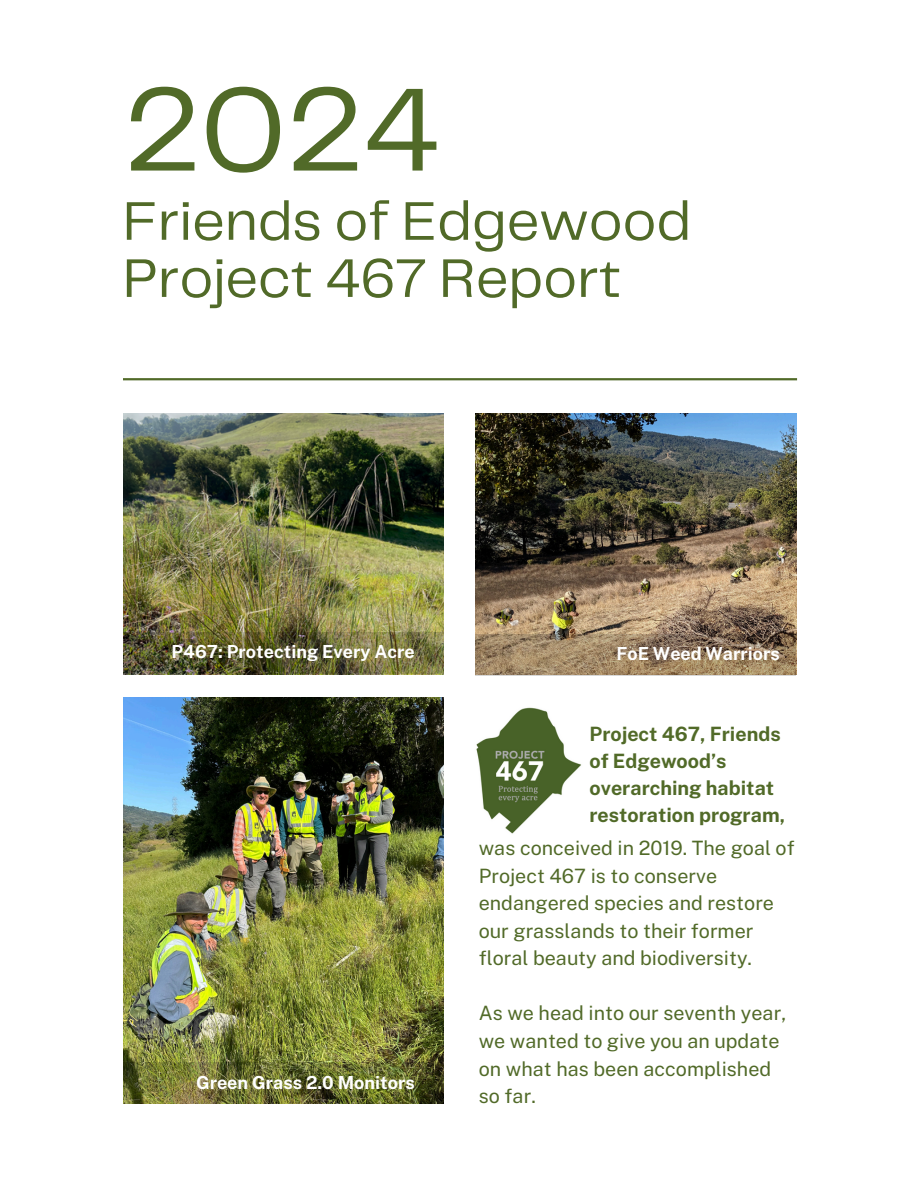
<style>
.page{position:relative;width:918px;height:1188px;background:#fff}
.page>*{position:absolute;margin:0;border:0;box-sizing:border-box;transform-origin:0 0}
.t1{font:122.7px "Telegraf";color:#516a28}
.t2{font:56.4px/57.2px "Telegraf";color:#516a28}
.t3{font:19.8px/27.5px "Public Sans";color:#516a28}
.t4{font:700 19.8px/27px "Public Sans";color:#516a28}
.t5{font:700 18px "Public Sans";color:#fff}
</style>
<div class="page">
<hr style="left:123px;top:378px;width:674px;height:2px;background:#516a28">
<img style="left:123px;top:413px;width:321px;height:261px">
<img style="left:123px;top:698px;width:321px;height:406px">
<img style="left:476px;top:413px;width:320px;height:221px">
<img style="left:123px;top:1063px;width:320px;height:41px">
<svg style="left:476px;top:634px;width:320px;height:41px;background:#967e60"></svg>
<img style="left:123px;top:632px;width:320px;height:41px">
<img style="left:476px;top:707px;width:105px;height:127px">
<h1 class="t1" style="left:123px;top:77px;width:319px">2024</h1>
<p class="t2" style="left:123px;top:195px;width:570px">Friends of Edgewood<br>Project 467 Report</p>
<h3 class="t5" style="left:171px;top:641px;width:245px">P467: Protecting Every Acre</h3>
<p class="t5" style="left:616px;top:643px;width:165px">FoE Weed Warriors</p>
<h3 class="t5" style="left:196px;top:1072px;width:220px">Green Grass 2.0 Monitors</h3>
<p class="t4" style="left:590px;top:720px;width:197px">Project 467, Friends of Edgewood’s overarching habitat restoration program,</p>
<h2 class="t3" style="left:479px;top:834px;width:317px">was conceived in 2019. The goal of<br>Project 467 is to conserve endangered species and restore our grasslands to their former floral beauty and biodiversity.</h2>
<p class="t3" style="left:479px;top:1000px;width:309px">As we head into our seventh year, we wanted to give you an update on what has been accomplished so far.</p>
</div>
